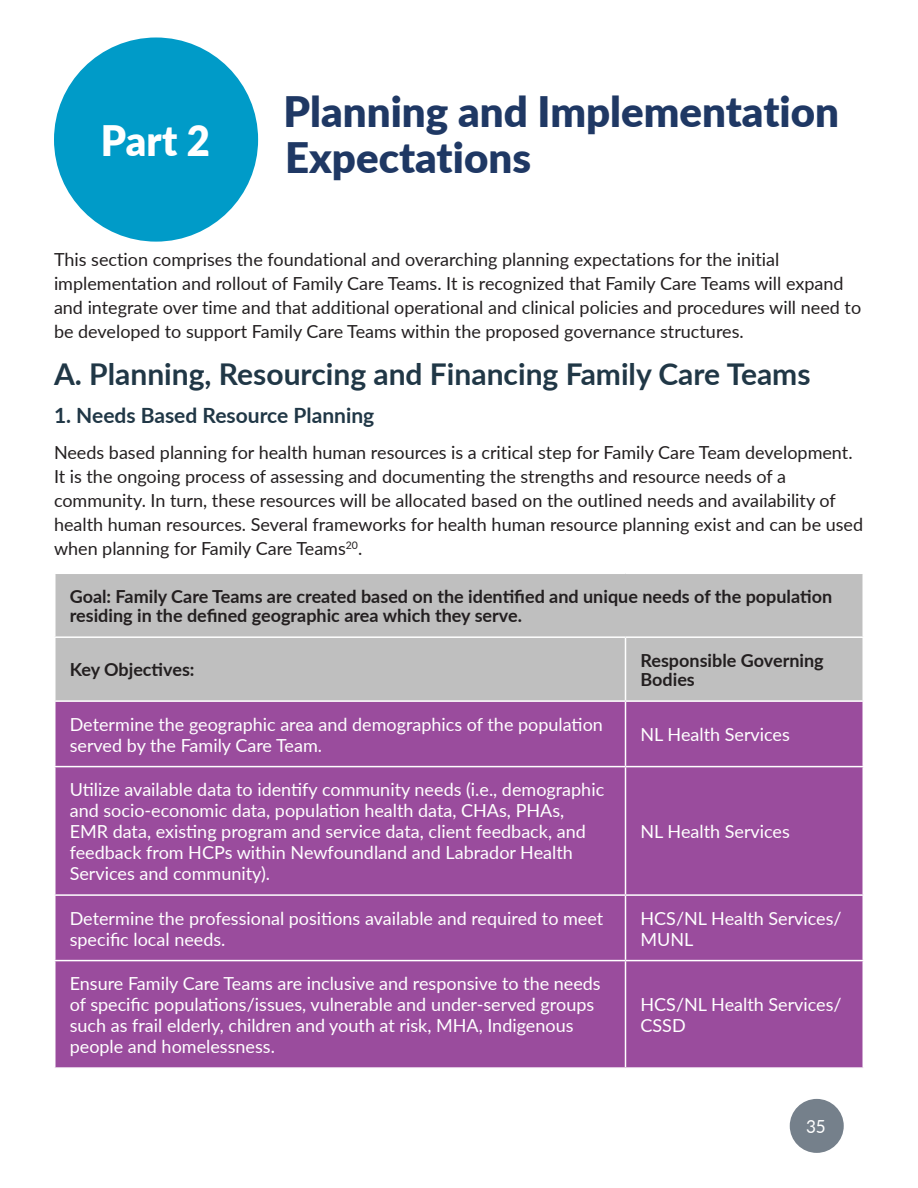
<style>
.page{position:relative;width:918px;height:1188px;background:#fff}
.page>*{position:absolute;margin:0;border:0;box-sizing:border-box;transform-origin:0 0}
.Heading_1{font:900 42px/45.3px "Lato";color:#1f3864}
.t1{font:900 42px "Lato";color:#fff;scale:.95 1}
.Heading_2{font:700 30px "Lato";color:#203746}
.Heading_3{font:700 21px "Lato";color:#203746}
.t2{font:18px/24px "Lato";color:#231f20}
.CELLS{font:18px/21px "Lato";color:#fff}
.t3{font:700 18px/19.5px "Lato";color:#231f20}
.CELLS-2{font:18px "Lato";color:#fff;scale:.95 1}
</style>
<div class="page">
<div style="left:790px;top:1099px;width:54px;height:54px;background:#75808b;border-radius:50%"></div>
<div style="left:56px;top:574px;width:806px;height:126px;background:#bfbfbf"></div>
<div style="left:56px;top:702px;width:806px;height:365px;background:#9a4c9d"></div>
<hr style="left:54px;top:636px;width:572px;height:2px;background:#fff">
<hr style="left:626px;top:636px;width:238px;height:2px;background:#fff">
<hr style="left:625px;top:638px;width:1px;height:62px;background:#fff">
<hr style="left:625px;top:702px;width:1px;height:64px;background:#fff">
<hr style="left:54px;top:766px;width:572px;height:1px;background:#fff">
<hr style="left:626px;top:766px;width:238px;height:1px;background:#fff">
<hr style="left:625px;top:767px;width:1px;height:127px;background:#fff">
<hr style="left:54px;top:894px;width:572px;height:2px;background:#fff">
<hr style="left:626px;top:894px;width:238px;height:2px;background:#fff">
<hr style="left:625px;top:896px;width:1px;height:64px;background:#fff">
<hr style="left:54px;top:960px;width:572px;height:1px;background:#fff">
<hr style="left:626px;top:960px;width:238px;height:1px;background:#fff">
<hr style="left:625px;top:961px;width:1px;height:106px;background:#fff">
<div style="left:54px;top:38px;width:204px;height:204px;background:#009bc8;border-radius:50%"></div>
<h1 class="t1" style="left:101px;top:110px;width:116px">Part 2</h1>
<p class="Heading_1" style="left:284px;top:87px;width:557px">Planning and Implementation<br>Expectations</p>
<p class="t2" style="left:54px;top:247px;width:809px">This section comprises the foundational and overarching planning expectations for the initial implementation and rollout of Family Care Teams. It is recognized that Family Care Teams will expand and integrate over time and that additional operational and clinical policies and procedures will need to be developed to support Family Care Teams within the proposed governance structures.</p>
<p class="Heading_2" style="left:54px;top:352px;width:758px">A. Planning, Resourcing and Financing Family Care Teams</p>
<p class="Heading_3" style="left:54px;top:399px;width:322px">1. Needs Based Resource Planning</p>
<p class="t2" style="left:54px;top:439px;width:811px">Needs based planning for health human resources is a critical step for Family Care Team development.<br>It is the ongoing process of assessing and documenting the strengths and resource needs of a community. In turn, these resources will be allocated based on the outlined needs and availability of health human resources. Several frameworks for health human resource planning exist and can be used when planning for Family Care Teams<sup>20</sup>.</p>
<p class="t3" style="left:70px;top:586px;width:764px">Goal: Family Care Teams are created based on the identified and unique needs of the population residing in the defined geographic area which they serve.</p>
<p class="t3" style="left:70px;top:659px;width:126px">Key Objectives:</p>
<p class="t3" style="left:640px;top:650px;width:185px">Responsible Governing<br>Bodies</p>
<p class="CELLS" style="left:70px;top:713px;width:535px">Determine the geographic area and demographics of the population served by the Family Care Team.</p>
<p class="CELLS" style="left:640px;top:723px;width:151px">NL Health Services</p>
<p class="CELLS" style="left:70px;top:778px;width:536px">Utilize available data to identify community needs (i.e., demographic and socio-economic data, population health data, CHAs, PHAs, EMR data, existing program and service data, client feedback, and feedback from HCPs within Newfoundland and Labrador Health Services and community).</p>
<p class="CELLS" style="left:640px;top:820px;width:151px">NL Health Services</p>
<p class="CELLS" style="left:70px;top:907px;width:535px">Determine the professional positions available and required to meet specific local needs.</p>
<p class="CELLS" style="left:640px;top:907px;width:203px">HCS/NL Health Services/<br>MUNL</p>
<p class="CELLS" style="left:70px;top:972px;width:533px">Ensure Family Care Teams are inclusive and responsive to the needs of specific populations/issues, vulnerable and under-served groups such as frail elderly, children and youth at risk, MHA, Indigenous people and homelessness.</p>
<p class="CELLS" style="left:640px;top:993px;width:203px">HCS/NL Health Services/<br>CSSD</p>
<p class="CELLS-2" style="left:806px;top:1114px;width:22px">35</p>
</div>
